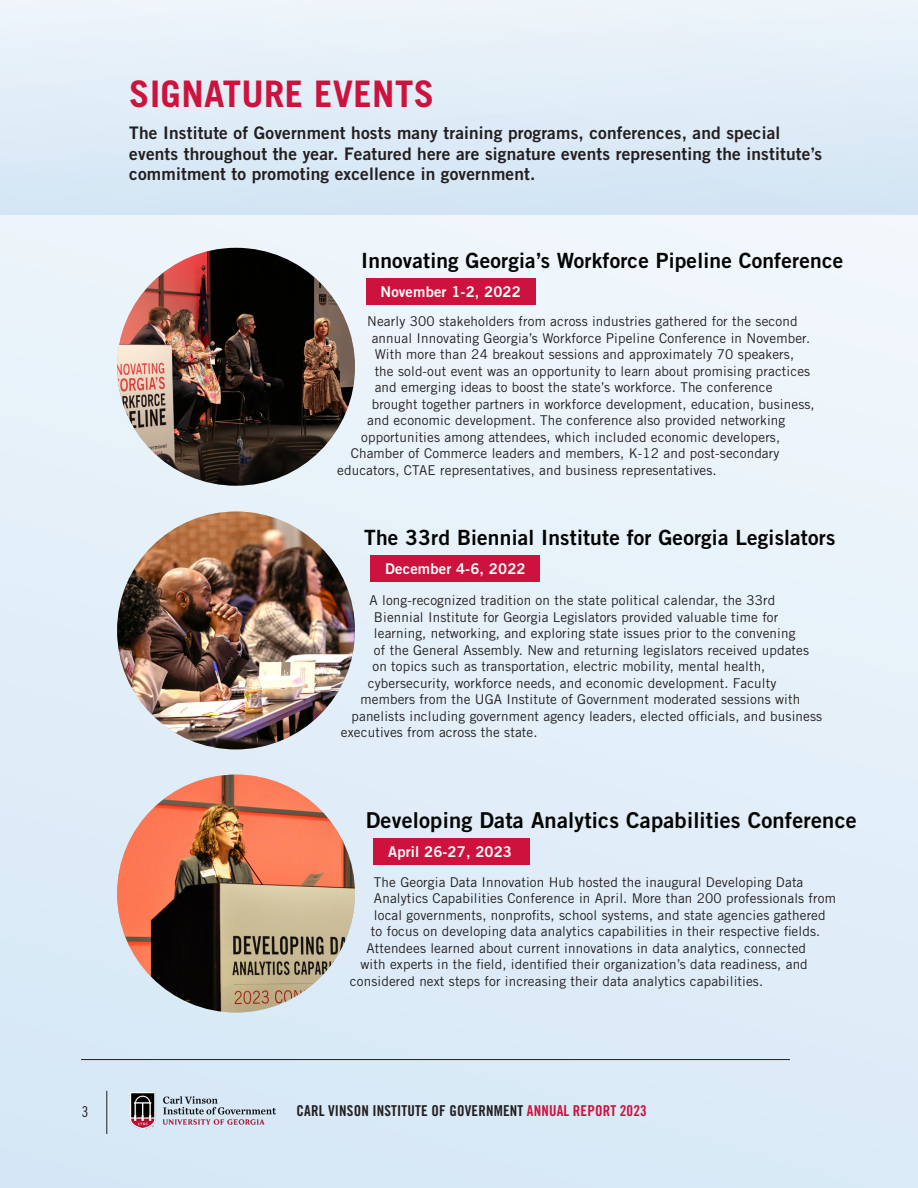
<style>
.page{position:relative;width:918px;height:1188px;background:#fff}
.page>*{position:absolute;margin:0;border:0;box-sizing:border-box;transform-origin:0 0}
.t1{font:700 36.6px "Trade Gothic LT Std";letter-spacing:.01em;color:#cd123d}
.body_text{font:21.9px "Trade Gothic LT Std Bd 2";letter-spacing:.01em;color:#040503}
.body_text-2{font:21px "Trade Gothic LT Std Bd 2";letter-spacing:.01em;color:#040503}
.body_text-3{font:17.25px/20.4px "Trade Gothic LT Std Bd 2";letter-spacing:.01em;color:#231f20}
.t2{font:15px "Trade Gothic LT Std Bd Cn 20";letter-spacing:.01em;color:#231f20}
.t3{font:15px "Trade Gothic LT Std Cn 18";color:#231f20}
.body_text-4{font:14.85px "Trade Gothic LT Std Bd 2";letter-spacing:.01em;color:#fff}
.body_text-5{font:13.5px "Trade Gothic LT Std";letter-spacing:.01em;color:#231f20}
.s1{color:#cd123d}
</style>
<div class="page">
<div style="left:0;top:0;width:918px;height:1188px;background:linear-gradient(to right,#deecf7,#e7f1fa)"></div>
<div style="left:0;top:0;width:918px;height:214px;background:linear-gradient(to right,#e1edf7,#dfecf7)"></div>
<div style="left:370px;top:555px;width:170px;height:27px;background:#cd123d"></div>
<img style="left:117px;top:512px;width:238px;height:237px;border-radius:119px">
<div style="left:373px;top:838px;width:157px;height:27px;background:#cd123d"></div>
<img style="left:117px;top:775px;width:238px;height:237px;border-radius:119px">
<div style="left:366px;top:278px;width:170px;height:27px;background:#cd123d"></div>
<img style="left:117px;top:248px;width:238px;height:238px;border-radius:119px">
<hr style="left:81px;top:1059px;width:709px;height:1px;background:#231f20">
<hr style="left:107px;top:1091px;width:1px;height:43px;background:#231f20">
<img style="left:131px;top:1092px;width:144px;height:37px">
<p class="t1" style="left:129px;top:72px;width:306px">SIGNATURE EVENTS</p>
<p class="body_text-3" style="left:129px;top:123px;width:694px">The Institute of Government hosts many training programs, conferences, and special events throughout the year. Featured here are signature events representing the institute’s commitment to promoting excellence in government.</p>
<p class="body_text-2" style="left:361px;top:247px;width:483px">Innovating Georgia’s Workforce Pipeline Conference</p>
<p class="body_text-4" style="left:381px;top:282px;width:142px">November 1-2, 2022</p>
<p class="body_text-5" style="left:367px;top:313px;width:432px">Nearly 300 stakeholders from across industries gathered for the second</p>
<p class="body_text-5" style="left:372px;top:330px;width:440px">annual Innovating Georgia’s Workforce Pipeline Conference in November.</p>
<p class="body_text-5" style="left:375px;top:346px;width:421px">With more than 24 breakout sessions and approximately 70 speakers,</p>
<p class="body_text-5" style="left:375px;top:363px;width:437px">the sold-out event was an opportunity to learn about promising practices</p>
<p class="body_text-5" style="left:375px;top:379px;width:399px">and emerging ideas to boost the state’s workforce. The conference</p>
<p class="body_text-5" style="left:372px;top:396px;width:445px">brought together partners in workforce development, education, business,</p>
<p class="body_text-5" style="left:367px;top:412px;width:420px">and economic development. The conference also provided networking</p>
<p class="body_text-5" style="left:361px;top:429px;width:421px">opportunities among attendees, which included economic developers,</p>
<p class="body_text-5" style="left:351px;top:445px;width:430px">Chamber of Commerce leaders and members, K-12 and post-secondary</p>
<p class="body_text-5" style="left:337px;top:462px;width:381px">educators, CTAE representatives, and business representatives.</p>
<p class="body_text-2" style="left:364px;top:524px;width:473px">The 33rd Biennial Institute for Georgia Legislators</p>
<p class="body_text-4" style="left:385px;top:560px;width:142px">December 4-6, 2022</p>
<p class="body_text-5" style="left:369px;top:592px;width:407px">A long-recognized tradition on the state political calendar, the 33rd</p>
<p class="body_text-5" style="left:374px;top:609px;width:406px">Biennial Institute for Georgia Legislators provided valuable time for</p>
<p class="body_text-5" style="left:374px;top:625px;width:423px">learning, networking, and exploring state issues prior to the convening</p>
<p class="body_text-5" style="left:374px;top:642px;width:437px">of the General Assembly. New and returning legislators received updates</p>
<p class="body_text-5" style="left:372px;top:658px;width:394px">on topics such as transportation, electric mobility, mental health,</p>
<p class="body_text-5" style="left:368px;top:675px;width:410px">cybersecurity, workforce needs, and economic development. Faculty</p>
<p class="body_text-5" style="left:360px;top:691px;width:441px">members from the UGA Institute of Government moderated sessions with</p>
<p class="body_text-5" style="left:351px;top:708px;width:472px">panelists including government agency leaders, elected officials, and business</p>
<p class="body_text-5" style="left:341px;top:724px;width:198px">executives from across the state.</p>
<p class="body_text" style="left:366px;top:807px;width:493px">Developing Data Analytics Capabilities Conference</p>
<p class="body_text-4" style="left:388px;top:843px;width:125px">April 26-27, 2023</p>
<p class="body_text-5" style="left:374px;top:874px;width:431px">The Georgia Data Innovation Hub hosted the inaugural Developing Data</p>
<p class="body_text-5" style="left:374px;top:890px;width:464px">Analytics Capabilities Conference in April. More than 200 professionals from</p>
<p class="body_text-5" style="left:374px;top:907px;width:453px">local governments, nonprofits, school systems, and state agencies gathered</p>
<p class="body_text-5" style="left:371px;top:923px;width:451px">to focus on developing data analytics capabilities in their respective fields.</p>
<p class="body_text-5" style="left:366px;top:940px;width:441px">Attendees learned about current innovations in data analytics, connected</p>
<p class="body_text-5" style="left:360px;top:956px;width:449px">with experts in the field, identified their organization’s data readiness, and</p>
<p class="body_text-5" style="left:350px;top:973px;width:415px">considered next steps for increasing their data analytics capabilities.</p>
<p class="t3" style="left:82px;top:1103px;width:8px">3</p>
<p class="t2" style="left:297px;top:1101px;width:352px">CARL VINSON INSTITUTE OF GOVERNMENT <span class="s1">ANNUAL REPORT 2023</span></p>
</div>
